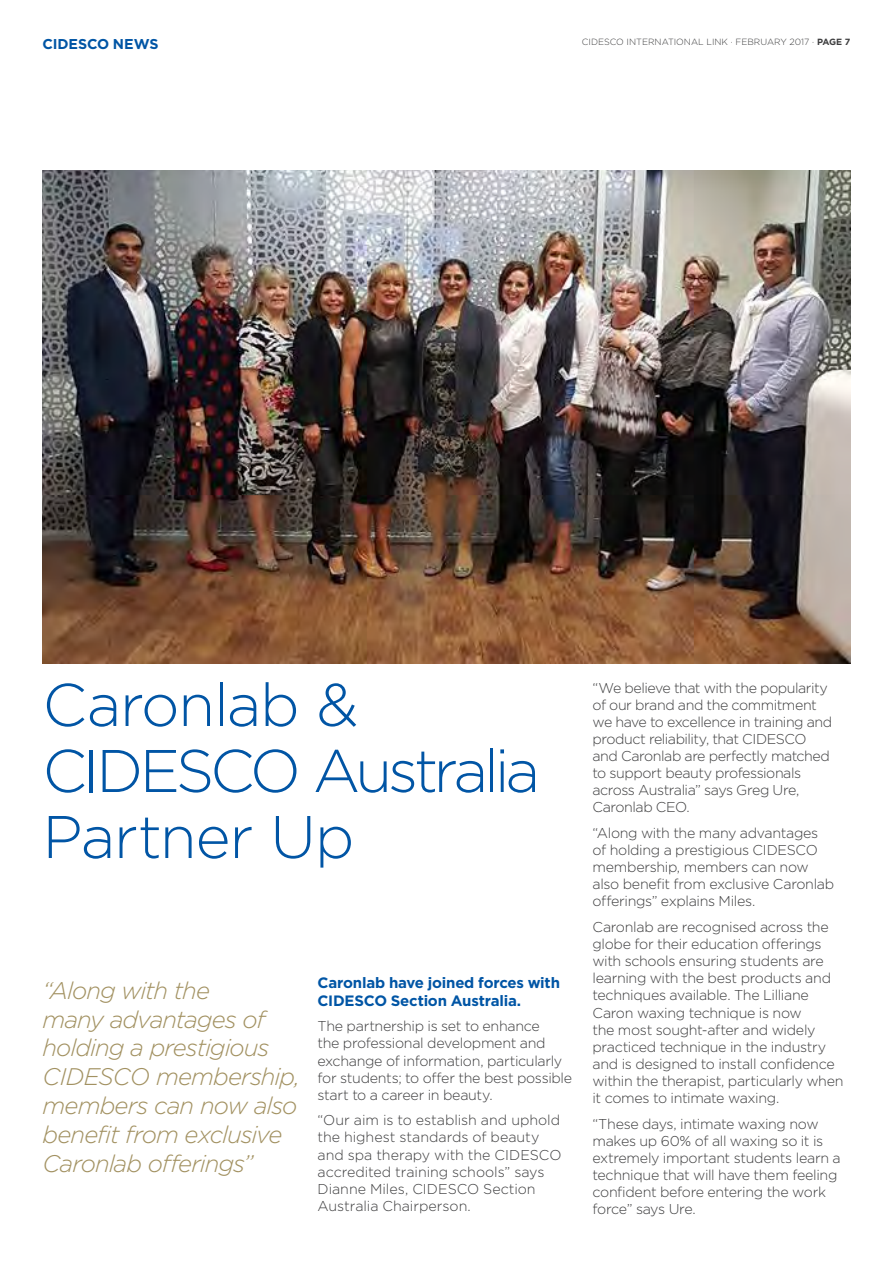
<style>
.page{position:relative;width:893px;height:1263px;background:#fff}
.page>*{position:absolute;margin:0;border:0;box-sizing:border-box;transform-origin:0 0}
.t1{font:300 60px/66px "Gotham";letter-spacing:-.05em;color:#0155a5}
.t2{font:italic 300 24px/28.8px "Gotham";letter-spacing:-.04em;color:#a29161}
.t3{font:700 15px/18px "Gotham";letter-spacing:-.015em;color:#0155a5}
.t4{font:300 14.25px/17.1px "Gotham";letter-spacing:-.025em;color:#3e3e3f}
.t5{font:300 14.25px/17.1px "Gotham";letter-spacing:-.005em;color:#3e3e3f}
.t6{font:700 14.25px "Gotham";letter-spacing:-.005em;color:#0155a5}
.t7{font:300 9px "Gotham";color:#3e3e3f}
.s1{font-weight:700}
</style>
<div class="page">
<img style="left:43px;top:170px;width:807px;height:493px">
<p class="t6" style="left:43px;top:35px;width:118px">CIDESCO NEWS</p>
<p class="t7" style="left:582px;top:37px;width:270px">CIDESCO INTERNATIONAL LINK · FEBRUARY 2017 · <span class="s1">PAGE 7</span></p>
<h1 class="t1" style="left:43px;top:671px;width:499px">Caronlab &amp;<br>CIDESCO Australia<br>Partner Up</h1>
<h2 class="t2" style="left:43px;top:976px;width:259px">“Along with the<br>many advantages of holding a prestigious<br>CIDESCO membership, members can now also benefit from exclusive<br>Caronlab offerings”</h2>
<p class="t3" style="left:317px;top:973px;width:244px">Caronlab have joined forces with<br>CIDESCO Section Australia.</p>
<p class="t4" style="left:317px;top:1017px;width:256px">The partnership is set to enhance<br>the professional development and exchange of information, particularly for students; to offer the best possible start to a career in beauty.</p>
<p class="t5" style="left:317px;top:1111px;width:245px">“Our aim is to establish and uphold the highest standards of beauty and spa therapy with the CIDESCO accredited training schools” says<br>Dianne Miles, CIDESCO Section<br>Australia Chairperson.</p>
<p class="t4" style="left:592px;top:679px;width:241px">“We believe that with the popularity of our brand and the commitment we have to excellence in training and product reliability, that CIDESCO and Caronlab are perfectly matched to support beauty professionals across Australia” says Greg Ure,<br>Caronlab CEO.</p>
<p class="t4" style="left:592px;top:824px;width:243px">“Along with the many advantages of holding a prestigious CIDESCO membership, members can now also benefit from exclusive Caronlab offerings” explains Miles.</p>
<p class="t4" style="left:592px;top:918px;width:253px">Caronlab are recognised across the globe for their education offerings with schools ensuring students are learning with the best products and techniques available. The Lilliane Caron waxing technique is now<br>the most sought-after and widely practiced technique in the industry and is designed to install confidence within the therapist, particularly when it comes to intimate waxing.</p>
<p class="t4" style="left:592px;top:1115px;width:250px">“These days, intimate waxing now makes up 60% of all waxing so it is extremely important students learn a technique that will have them feeling confident before entering the work force” says Ure.</p>
</div>
